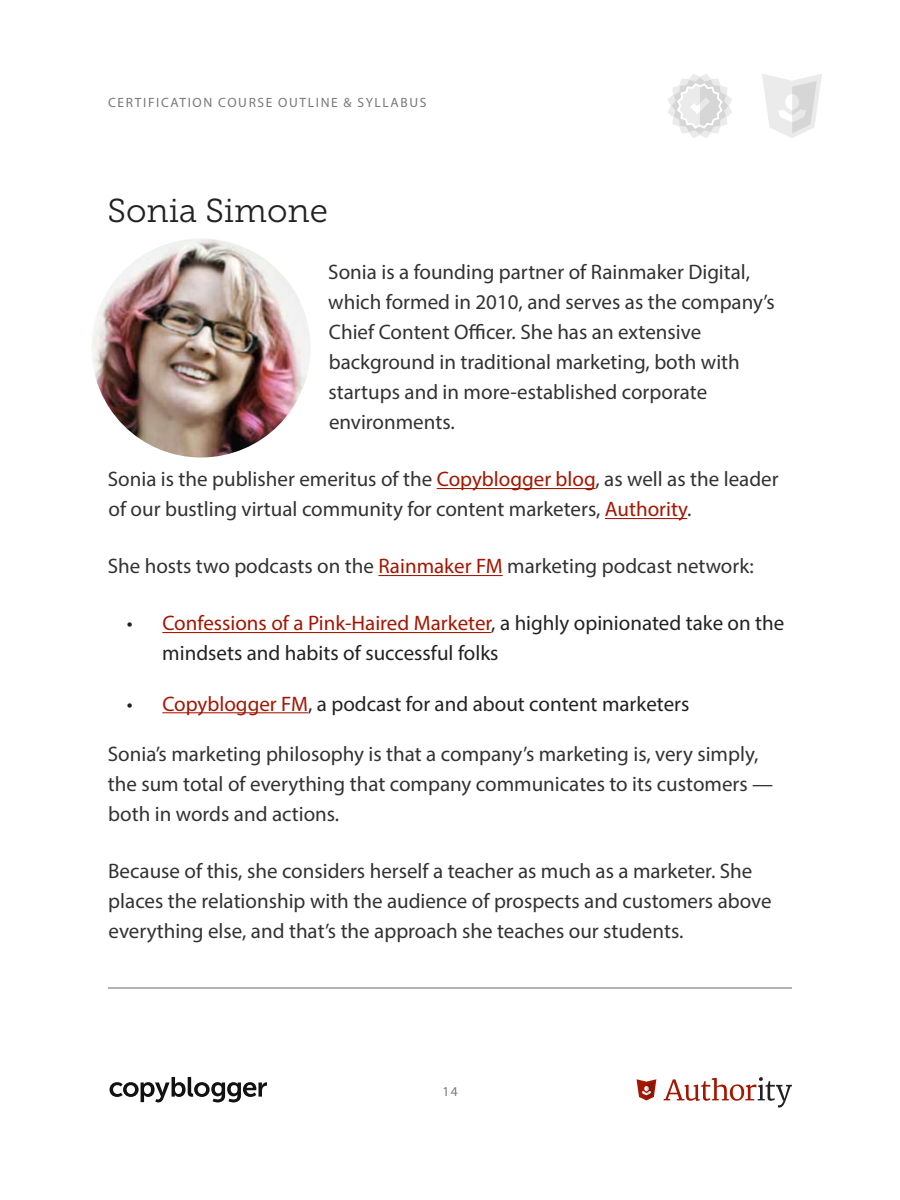
<style>
.page{position:relative;width:900px;height:1200px;background:#fff}
.page>*{position:absolute;margin:0;border:0;box-sizing:border-box;transform-origin:0 0}
.Heading_2{font:33px "Museo Slab 300";color:#222}
.Paragraph{font:21px/30px "Myriad Pro";color:#323232}
.t1{font:21px/30px "Myriad Pro";color:#222}
.t2{font:13.5px "Myriad Pro";letter-spacing:.12em;color:#787878}
.s1{color:#a41600}
</style>
<div class="page">
<hr style="left:108px;top:988px;width:684px;height:1px;background:#b3b3b3">
<svg style="left:664px;top:1077px;width:128px;height:31px"></svg>
<svg style="left:637px;top:1079px;width:19px;height:22px"></svg>
<svg style="left:762px;top:74px;width:60px;height:64px"></svg>
<svg style="left:668px;top:74px;width:64px;height:64px"></svg>
<svg style="left:110px;top:1077px;width:157px;height:25px"></svg>
<hr style="left:437px;top:488px;width:159px;height:1px;background:#a41600">
<hr style="left:605px;top:518px;width:82px;height:1px;background:#a41600">
<hr style="left:378px;top:575px;width:125px;height:1px;background:#a41600">
<hr style="left:162px;top:632px;width:329px;height:1px;background:#a41600">
<hr style="left:162px;top:712px;width:146px;height:1px;background:#a41600">
<img style="left:92px;top:238px;width:218px;height:220px;border-radius:110px">
<p class="t2" style="left:108px;top:95px;width:320px">CERTIFICATION COURSE OUTLINE &amp; SYLLABUS</p>
<p class="Heading_2" style="left:107px;top:193px;width:222px">Sonia Simone</p>
<p class="Paragraph" style="left:328px;top:257px;width:448px">Sonia is a founding partner of Rainmaker Digital, which formed in 2010, and serves as the company’s Chief Content Officer. She has an extensive background in traditional marketing, both with startups and in more-established corporate environments.</p>
<p class="Paragraph" style="left:108px;top:464px;width:672px">Sonia is the publisher emeritus of the <span class="s1">Copyblogger blog</span>, as well as the leader of our bustling virtual community for content marketers, <span class="s1">Authority</span>.</p>
<p class="Paragraph" style="left:108px;top:551px;width:648px">She hosts two podcasts on the <span class="s1">Rainmaker FM</span> marketing podcast network:</p>
<p class="t1" style="left:162px;top:608px;width:624px;text-indent:-36px">• <span class="s1">Confessions of a Pink-Haired Marketer</span>, a highly opinionated take on the mindsets and habits of successful folks</p>
<p class="t1" style="left:127px;top:688px;width:564px">• <span class="s1">Copyblogger FM</span>, a podcast for and about content marketers</p>
<p class="Paragraph" style="left:108px;top:739px;width:667px">Sonia’s marketing philosophy is that a company’s marketing is, very simply, the sum total of everything that company communicates to its customers — both in words and actions.</p>
<p class="Paragraph" style="left:108px;top:856px;width:665px">Because of this, she considers herself a teacher as much as a marketer. She places the relationship with the audience of prospects and customers above everything else, and that’s the approach she teaches our students.</p>
<p class="t2" style="left:442px;top:1083px;width:17px">14</p>
</div>
